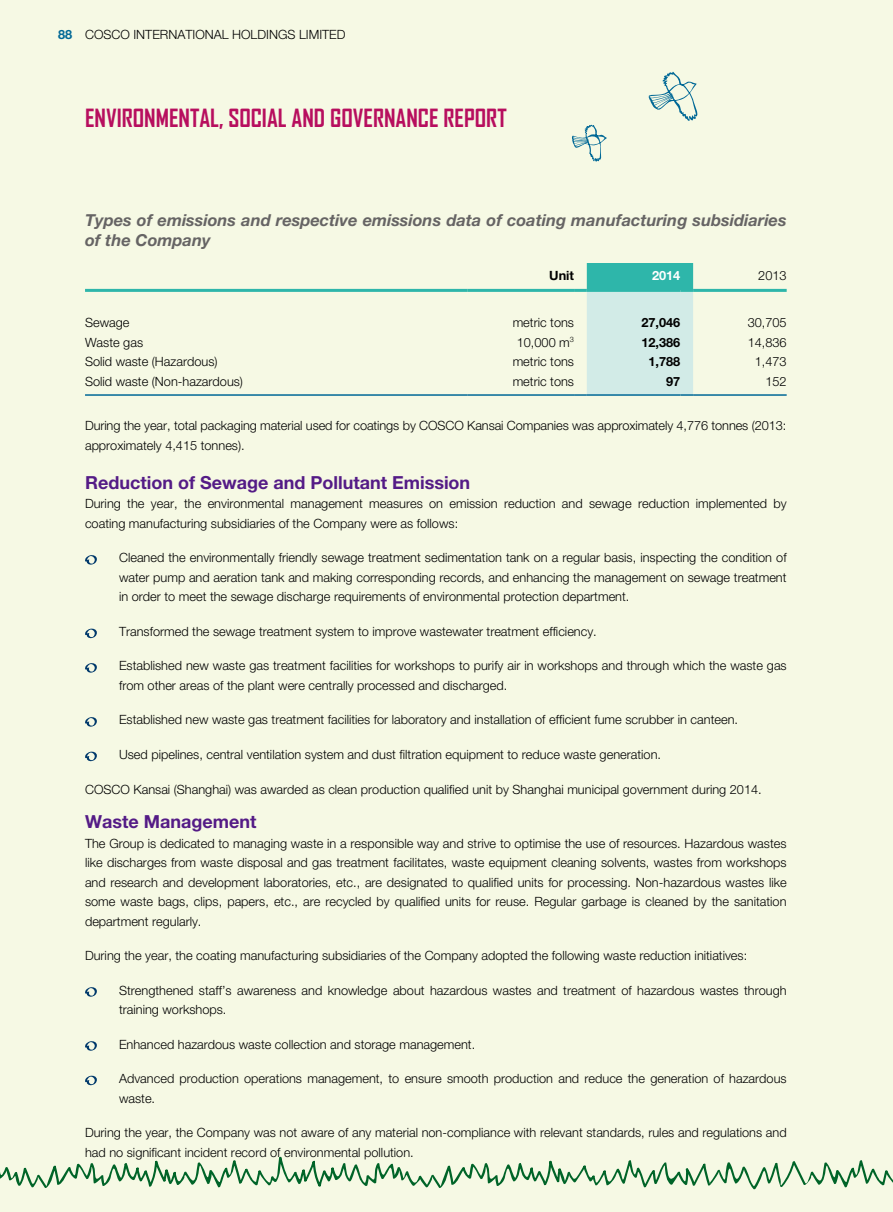
<style>
.page{position:relative;width:893px;height:1212px;background:#f6f9e4}
.page>*{position:absolute;margin:0;border:0;box-sizing:border-box;transform-origin:0 0}
.t1{font:700 24px "Agency FB";color:#b70e5e}
.t2{font:700 18px "Helvetica Neue LT Std";color:#541b86}
.t3{font:italic 700 16.5px/19.5px "Helvetica Neue LT Std";color:#666464}
.t4{font:300 12.75px/19.5px "Helvetica Neue LT Std";color:#000}
.t5{font:700 12.75px "Helvetica Neue LT Std";color:#000}
.t6{font:700 12.75px "Helvetica Neue LT Std";color:#fff}
.s1{font-weight:700;color:#006896}
</style>
<div class="page">
<svg style="left:0;top:1156px;width:893px;height:34px"></svg>
<svg style="left:648px;top:72px;width:50px;height:49px"></svg>
<svg style="left:572px;top:125px;width:35px;height:37px"></svg>
<hr style="left:85px;top:289px;width:383px;height:3px;background:#2eb6aa">
<hr style="left:468px;top:289px;width:106px;height:3px;background:#2eb6aa">
<hr style="left:693px;top:289px;width:94px;height:3px;background:#2eb6aa">
<hr style="left:85px;top:394px;width:383px;height:2px;background:#006896">
<hr style="left:468px;top:394px;width:106px;height:2px;background:#006896">
<hr style="left:693px;top:394px;width:94px;height:2px;background:#006896">
<svg style="left:574px;top:263px;width:119px;height:133px"></svg>
<svg style="left:85px;top:555px;width:12px;height:10px"></svg>
<svg style="left:85px;top:628px;width:12px;height:10px"></svg>
<svg style="left:85px;top:663px;width:12px;height:10px"></svg>
<svg style="left:85px;top:717px;width:12px;height:10px"></svg>
<svg style="left:85px;top:751px;width:12px;height:10px"></svg>
<svg style="left:85px;top:987px;width:12px;height:10px"></svg>
<svg style="left:85px;top:1041px;width:12px;height:10px"></svg>
<svg style="left:85px;top:1075px;width:12px;height:10px"></svg>
<p class="t4" style="left:58px;top:25px;width:289px"><span class="s1">88</span> COSCO INTERNATIONAL HOLDINGS LIMITED</p>
<h1 class="t1" style="left:85px;top:104px;width:423px">ENVIRONMENTAL, SOCIAL AND GOVERNANCE REPORT</h1>
<p class="t3" style="left:85px;top:210px;width:703px">Types of emissions and respective emissions data of coating manufacturing subsidiaries of the Company</p>
<p class="t5" style="left:549px;top:268px;width:26px">Unit</p>
<p class="t6" style="left:652px;top:268px;width:30px">2014</p>
<p class="t4" style="left:758px;top:266px;width:30px">2013</p>
<p class="t4" style="left:85px;top:313px;width:46px">Sewage</p>
<p class="t4" style="left:513px;top:313px;width:63px">metric tons</p>
<p class="t5" style="left:641px;top:315px;width:40px">27,046</p>
<p class="t4" style="left:748px;top:313px;width:40px">30,705</p>
<p class="t4" style="left:85px;top:332px;width:60px">Waste gas</p>
<p class="t4" style="left:517px;top:332px;width:59px">10,000 m<sup>3</sup></p>
<p class="t5" style="left:641px;top:334px;width:40px">12,386</p>
<p class="t4" style="left:748px;top:332px;width:40px">14,836</p>
<p class="t4" style="left:85px;top:352px;width:134px">Solid waste (Hazardous)</p>
<p class="t4" style="left:513px;top:352px;width:63px">metric tons</p>
<p class="t5" style="left:648px;top:354px;width:33px">1,788</p>
<p class="t4" style="left:755px;top:352px;width:33px">1,473</p>
<p class="t4" style="left:85px;top:371px;width:159px">Solid waste (Non-hazardous)</p>
<p class="t4" style="left:513px;top:371px;width:63px">metric tons</p>
<p class="t5" style="left:666px;top:373px;width:16px">97</p>
<p class="t4" style="left:765px;top:371px;width:23px">152</p>
<p class="t4" style="left:85px;top:416px;width:703px">During the year, total packaging material used for coatings by COSCO Kansai Companies was approximately 4,776 tonnes (2013: approximately 4,415 tonnes).</p>
<h2 class="t2" style="left:85px;top:471px;width:387px">Reduction of Sewage and Pollutant Emission</h2>
<p class="t4" style="left:85px;top:494px;width:703px">During the year, the environmental management measures on emission reduction and sewage reduction implemented by coating manufacturing subsidiaries of the Company were as follows:</p>
<p class="t4" style="left:119px;top:548px;width:669px;text-align:justify">Cleaned the environmentally friendly sewage treatment sedimentation tank on a regular basis, inspecting the condition of water pump and aeration tank and making corresponding records, and enhancing the management on sewage treatment in order to meet the sewage discharge requirements of environmental protection department.</p>
<p class="t4" style="left:119px;top:621px;width:479px">Transformed the sewage treatment system to improve wastewater treatment efficiency.</p>
<p class="t4" style="left:119px;top:656px;width:669px">Established new waste gas treatment facilities for workshops to purify air in workshops and through which the waste gas from other areas of the plant were centrally processed and discharged.</p>
<p class="t4" style="left:119px;top:710px;width:620px">Established new waste gas treatment facilities for laboratory and installation of efficient fume scrubber in canteen.</p>
<p class="t4" style="left:119px;top:744px;width:543px">Used pipelines, central ventilation system and dust filtration equipment to reduce waste generation.</p>
<p class="t4" style="left:85px;top:779px;width:678px">COSCO Kansai (Shanghai) was awarded as clean production qualified unit by Shanghai municipal government during 2014.</p>
<h2 class="t2" style="left:85px;top:810px;width:173px">Waste Management</h2>
<p class="t4" style="left:85px;top:833px;width:703px;text-align:justify">The Group is dedicated to managing waste in a responsible way and strive to optimise the use of resources. Hazardous wastes like discharges from waste disposal and gas treatment facilitates, waste equipment cleaning solvents, wastes from workshops and research and development laboratories, etc., are designated to qualified units for processing. Non-hazardous wastes like some waste bags, clips, papers, etc., are recycled by qualified units for reuse. Regular garbage is cleaned by the sanitation department regularly.</p>
<p class="t4" style="left:85px;top:945px;width:664px">During the year, the coating manufacturing subsidiaries of the Company adopted the following waste reduction initiatives:</p>
<p class="t4" style="left:119px;top:980px;width:669px">Strengthened staff’s awareness and knowledge about hazardous wastes and treatment of hazardous wastes through training workshops.</p>
<p class="t4" style="left:119px;top:1034px;width:358px">Enhanced hazardous waste collection and storage management.</p>
<p class="t4" style="left:119px;top:1068px;width:669px">Advanced production operations management, to ensure smooth production and reduce the generation of hazardous waste.</p>
<p class="t4" style="left:85px;top:1122px;width:703px">During the year, the Company was not aware of any material non-compliance with relevant standards, rules and regulations and had no significant incident record of environmental pollution.</p>
</div>
